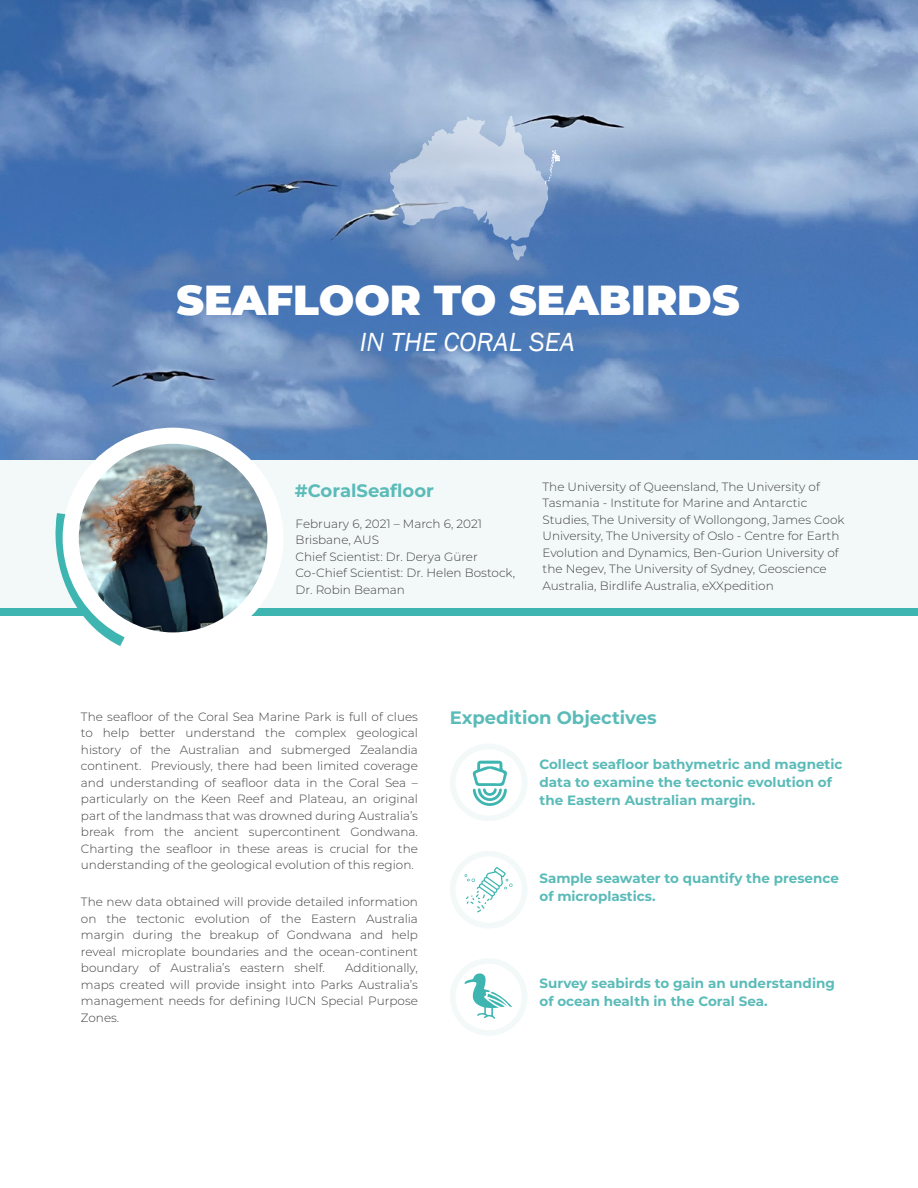
<style>
.page{position:relative;width:918px;height:1188px;background:#fff}
.page>*{position:absolute;margin:0;border:0;box-sizing:border-box;transform-origin:0 0}
.t1{font:900 42px "Montserrat";color:#fff}
.t2{font:italic 27px "Franklin Gothic";color:#fff}
.t3{font:700 18px "Montserrat";color:#5abbb8}
.t4{font:700 13.5px/18px "Montserrat";color:#5abbb8}
.t5{font:300 12px/16.5px "Montserrat";color:#414042;text-align:justify}
</style>
<div class="page">
<img style="left:0;top:0;width:918px;height:460px">
<div style="left:0;top:460px;width:918px;height:148px;background:#f3f9f8"></div>
<div style="left:0;top:608px;width:340px;height:8px;background:#3eb5b1"></div>
<div style="left:340px;top:608px;width:179px;height:8px;background:#3eb5b1"></div>
<div style="left:519px;top:608px;width:144px;height:8px;background:#3eb5b1"></div>
<div style="left:663px;top:608px;width:145px;height:8px;background:#3eb5b1"></div>
<div style="left:808px;top:608px;width:110px;height:8px;background:#3eb5b1"></div>
<div style="left:450px;top:744px;width:78px;height:77px;background:#f3f9f8;border-radius:50%"></div>
<div style="left:456px;top:749px;width:66px;height:67px;background:#fff;border-radius:50%"></div>
<div style="left:450px;top:851px;width:78px;height:78px;background:#f3f9f8;border-radius:50%"></div>
<div style="left:456px;top:857px;width:66px;height:66px;background:#fff;border-radius:50%"></div>
<div style="left:450px;top:958px;width:78px;height:78px;background:#f3f9f8;border-radius:50%"></div>
<div style="left:456px;top:964px;width:66px;height:66px;background:#fff;border-radius:50%"></div>
<svg style="left:55px;top:513px;width:70px;height:133px"></svg>
<div style="left:63px;top:428px;width:221px;height:221px;background:#fff;border-radius:50%"></div>
<img style="left:79px;top:444px;width:188px;height:188px;border-radius:94px">
<svg style="left:390px;top:116px;width:170px;height:144px;background:#9cb3d2"></svg>
<svg style="left:472px;top:761px;width:35px;height:45px"></svg>
<svg style="left:464px;top:867px;width:49px;height:45px"></svg>
<svg style="left:465px;top:973px;width:47px;height:46px"></svg>
<hr style="left:55px;top:70px;width:808px;height:1px;background:#fff">
<div style="left:55px;top:53px;width:33px;height:34px;background:linear-gradient(to bottom,#5578b0,#3765a7);border-radius:50%"></div>
<h1 class="t1" style="left:177px;top:268px;width:565px">SEAFLOOR TO SEABIRDS</h1>
<h2 class="t2" style="left:360px;top:326px;width:217px">IN THE CORAL SEA</h2>
<h3 class="t3" style="left:295px;top:477px;width:141px">#CoralSeafloor</h3>
<p class="t5" style="left:296px;top:515px;width:221px;text-align:left">February 6, 2021 – March 6, 2021<br>Brisbane, AUS<br>Chief Scientist: Dr. Derya Gürer<br>Co-Chief Scientist: Dr. Helen Bostock,<br>Dr. Robin Beaman</p>
<p class="t5" style="left:543px;top:478px;width:303px;text-align:left">The University of Queensland, The University of Tasmania - Institute for Marine and Antarctic Studies, The University of Wollongong, James Cook University, The University of Oslo - Centre for Earth Evolution and Dynamics, Ben-Gurion University of the Negev, The University of Sydney, Geoscience Australia, Birdlife Australia, eXXpedition</p>
<p class="t5" style="left:81px;top:708px;width:339px">The seafloor of the Coral Sea Marine Park is full of clues to help better understand the complex geological history of the Australian and submerged Zealandia continent. Previously, there had been limited coverage and understanding of seafloor data in the Coral Sea – particularly on the Keen Reef and Plateau, an original part of the landmass that was drowned during Australia’s break from the ancient supercontinent Gondwana.<br>Charting the seafloor in these areas is crucial for the understanding of the geological evolution of this region.</p>
<p class="t5" style="left:81px;top:893px;width:339px">The new data obtained will provide detailed information on the tectonic evolution of the Eastern Australia margin during the breakup of Gondwana and help reveal microplate boundaries and the ocean-continent boundary of Australia’s eastern shelf.</p>
<p class="t5" style="left:81px;top:959px;width:339px;text-indent:264px">Additionally, maps created will provide insight into Parks Australia’s management needs for defining IUCN Special Purpose Zones.</p>
<h3 class="t3" style="left:450px;top:704px;width:208px">Expedition Objectives</h3>
<p class="t4" style="left:539px;top:754px;width:305px">Collect seafloor bathymetric and magnetic data to examine the tectonic evolution of the Eastern Australian margin.</p>
<p class="t4" style="left:539px;top:869px;width:301px">Sample seawater to quantify the presence of microplastics.</p>
<p class="t4" style="left:539px;top:974px;width:297px">Survey seabirds to gain an understanding of ocean health in the Coral Sea.</p>
</div>
